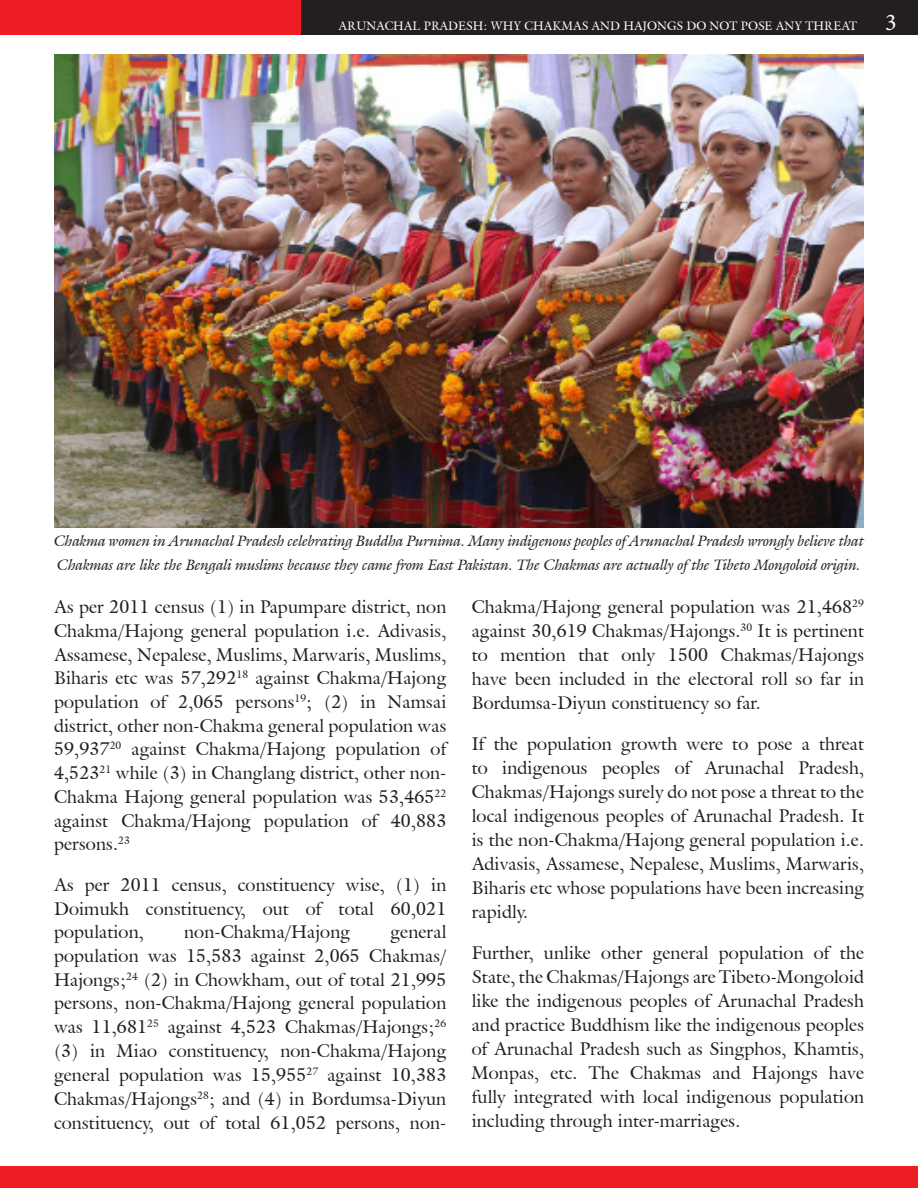
<style>
.page{position:relative;width:918px;height:1188px;background:#fff}
.page>*{position:absolute;margin:0;border:0;box-sizing:border-box;transform-origin:0 0}
.BODY_TEXT{font:18px/23.7px "Galliard IT Cby BT";letter-spacing:.01em;color:#231f20;text-align:justify}
.BODY_TEXT-2{font:italic 15px/24px "Galliard IT Cby BT";color:#231f20}
.t1{font:12px "Galliard IT Cby BT";color:#fff}
.s1{font-family:"Minion Pro";font-size:24px}
</style>
<div class="page">
<div style="left:0;top:0;width:918px;height:34px;background:#ee1d23"></div>
<div style="left:0;top:1167px;width:918px;height:21px;background:#ee1d23"></div>
<div style="left:301px;top:0;width:617px;height:34px;background:#231f20"></div>
<img style="left:54px;top:54px;width:810px;height:473px">
<p class="t1" style="left:339px;top:18px;width:560px">ARUNACHAL PRADESH: WHY CHAKMAS AND HAJONGS DO NOT POSE ANY THREAT <span class="s1">3</span></p>
<p class="BODY_TEXT-2" style="left:54px;top:529px;width:812px">Chakma women in Arunachal Pradesh celebrating Buddha Purnima. Many indigenous peoples of Arunachal Pradesh wrongly believe that<br>Chakmas are like the Bengali muslims because they came from East Pakistan. The Chakmas are actually of the Tibeto Mongoloid origin.</p>
<p class="BODY_TEXT" style="left:54px;top:595px;width:394px">As per 2011 census (1) in Papumpare district, non Chakma/Hajong general population i.e. Adivasis, Assamese, Nepalese, Muslims, Marwaris, Muslims, Biharis etc was 57,292<sup>18</sup> against Chakma/Hajong population of 2,065 persons<sup>19</sup>; (2) in Namsai district, other non-Chakma general population was 59,937<sup>20</sup> against Chakma/Hajong population of 4,523<sup>21</sup> while (3) in Changlang district, other non-Chakma Hajong general population was 53,465<sup>22 </sup>against Chakma/Hajong population of 40,883 persons.<sup>23</sup></p>
<p class="BODY_TEXT" style="left:54px;top:873px;width:394px">As per 2011 census, constituency wise, (1) in Doimukh constituency, out of total 60,021 population,</p>
<p class="BODY_TEXT" style="left:184px;top:920px;width:167px">non-Chakma/Hajong</p>
<p class="BODY_TEXT" style="left:54px;top:920px;width:394px;text-indent:336px">general population was 15,583 against 2,065 Chakmas/ Hajongs;<sup>24</sup> (2) in Chowkham, out of total 21,995 persons, non-Chakma/Hajong general population was 11,681<sup>25</sup> against 4,523 Chakmas/Hajongs;<sup>26 </sup>(3) in Miao constituency, non-Chakma/Hajong general population was 15,955<sup>27</sup> against 10,383<br>Chakmas/Hajongs<sup>28</sup>; and (4) in Bordumsa-Diyun constituency, out of total 61,052 persons, non-</p>
<p class="BODY_TEXT" style="left:472px;top:595px;width:394px">Chakma/Hajong general population was 21,468<sup>29 </sup>against 30,619 Chakmas/Hajongs.<sup>30</sup> It is pertinent to mention that only 1500 Chakmas/Hajongs have been included in the electoral roll so far in Bordumsa-Diyun constituency so far.</p>
<p class="BODY_TEXT" style="left:472px;top:732px;width:394px">If the population growth were to pose a threat to indigenous peoples of Arunachal Pradesh, Chakmas/Hajongs surely do not pose a threat to the local indigenous peoples of Arunachal Pradesh. It is the non-Chakma/Hajong general population i.e.<br>Adivasis, Assamese, Nepalese, Muslims, Marwaris, Biharis etc whose populations have been increasing rapidly.</p>
<p class="BODY_TEXT" style="left:472px;top:941px;width:394px">Further, unlike other general population of the State, the Chakmas/Hajongs are Tibeto-Mongoloid like the indigenous peoples of Arunachal Pradesh and practice Buddhism like the indigenous peoples of Arunachal Pradesh such as Singphos, Khamtis, Monpas, etc. The Chakmas and Hajongs have fully integrated with local indigenous population including through inter-marriages.</p>
</div>
